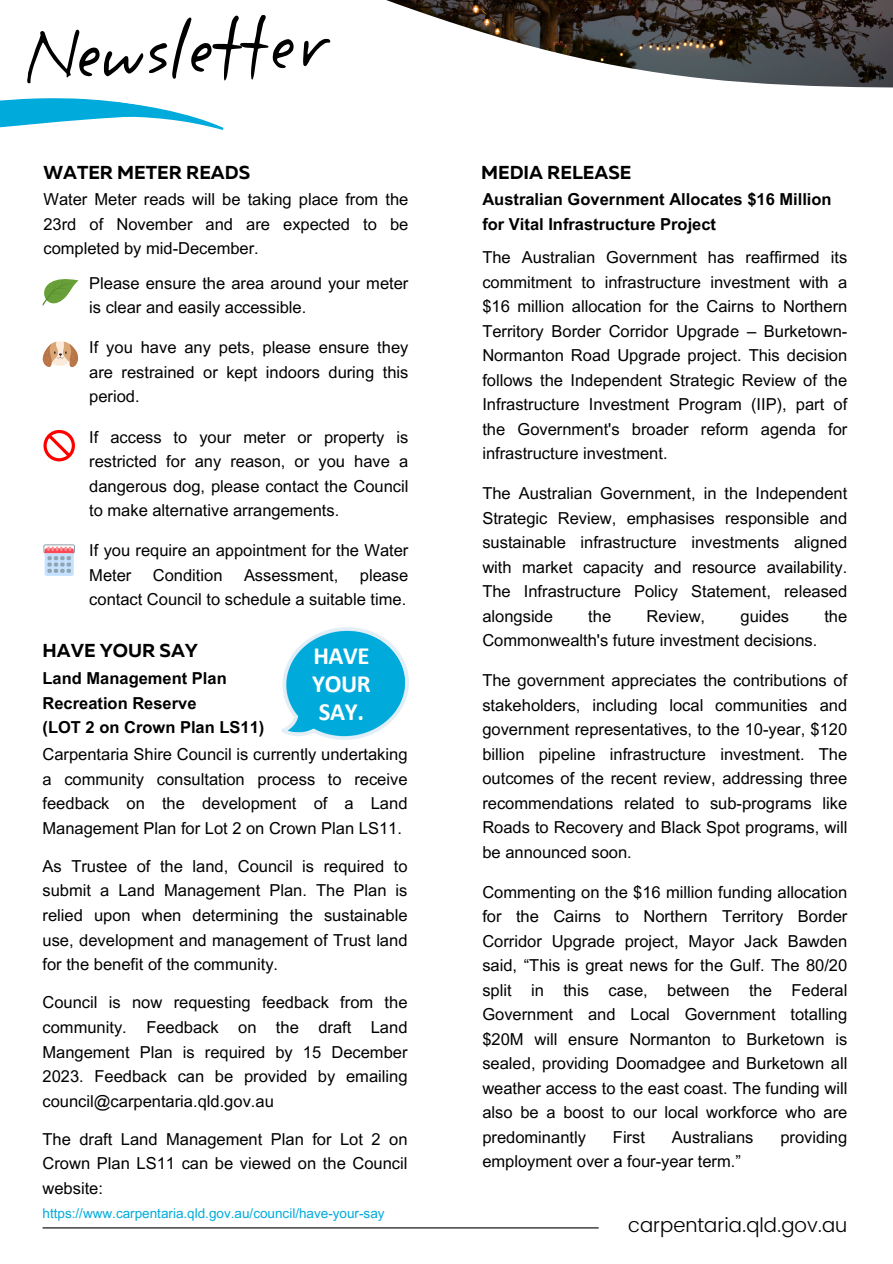
<style>
.page{position:relative;width:893px;height:1264px;background:#fff}
.page>*{position:absolute;margin:0;border:0;box-sizing:border-box;transform-origin:0 0}
.t1{font:700 24.75px "Calibri";letter-spacing:-.015em;color:#fff}
.t2{font:300 19.95px "Poppins";color:#000}
.t3{font:700 18.75px "Muller";color:#000}
.t4{font:16.5px/24.5px "Arial MT Pro";color:#000;text-align:justify}
.t5{font:700 16.5px/24.5px "Arial MT Pro";color:#000}
.t6{font:13.5px "Arial MT Pro";color:#00aadb}
</style>
<div class="page">
<svg style="left:386px;top:0;width:506px;height:88px"></svg>
<hr style="left:43px;top:1227px;width:555px;height:1px;background:#000">
<svg style="left:0;top:15px;width:331px;height:115px"></svg>
<svg style="left:43px;top:279px;width:36px;height:27px"></svg>
<svg style="left:43px;top:341px;width:36px;height:26px"></svg>
<svg style="left:43px;top:544px;width:32px;height:32px"></svg>
<svg style="left:43px;top:430px;width:32px;height:31px"></svg>
<img style="left:281px;top:627px;width:127px;height:112px">
<p class="t3" style="left:43px;top:165px;width:208px">WATER METER READS</p>
<p class="t3" style="left:481px;top:165px;width:152px">MEDIA RELEASE</p>
<p class="t4" style="left:43px;top:189px;width:366px">Water Meter reads will be taking place from the 23rd of November and are expected to be completed by mid-December.</p>
<p class="t4" style="left:89px;top:273px;width:320px">Please ensure the area around your meter is clear and easily accessible.</p>
<p class="t4" style="left:89px;top:337px;width:320px">If you have any pets, please ensure they are restrained or kept indoors during this period.</p>
<p class="t4" style="left:89px;top:427px;width:320px">If access to your meter or property is restricted for any reason, or you have a dangerous dog, please contact the Council to make alternative arrangements.</p>
<p class="t4" style="left:89px;top:540px;width:320px">If you require an appointment for the Water<br>Meter</p>
<p class="t4" style="left:153px;top:565px;width:71px">Condition</p>
<p class="t4" style="left:244px;top:565px;width:96px">Assessment,</p>
<p class="t4" style="left:89px;top:565px;width:320px;text-align:right">please<br>contact Council to schedule a suitable time.</p>
<p class="t3" style="left:43px;top:642px;width:157px">HAVE YOUR SAY</p>
<p class="t1" style="left:313px;top:645px;width:58px">HAVE</p>
<p class="t1" style="left:312px;top:673px;width:60px">YOUR</p>
<p class="t1" style="left:319px;top:701px;width:47px">SAY.</p>
<p class="t5" style="left:43px;top:668px;width:186px">Land Management Plan</p>
<p class="t5" style="left:43px;top:692px;width:155px">Recreation Reserve</p>
<p class="t5" style="left:43px;top:717px;width:223px">(LOT 2 on Crown Plan LS11)</p>
<p class="t4" style="left:43px;top:744px;width:366px">Carpentaria Shire Council is currently undertaking a community consultation process to receive feedback on the development of a Land Management Plan for Lot 2 on Crown Plan LS11.</p>
<p class="t4" style="left:43px;top:855px;width:366px">As Trustee of the land, Council is required to submit a Land Management Plan. The Plan is relied upon when determining the sustainable use, development and management of Trust land for the benefit of the community.</p>
<p class="t4" style="left:43px;top:992px;width:366px">Council is now requesting feedback from the community. Feedback on the draft Land Mangement Plan is required by 15 December 2023. Feedback can be provided by emailing council@carpentaria.qld.gov.au</p>
<p class="t4" style="left:43px;top:1128px;width:366px">The draft Land Management Plan for Lot 2 on Crown Plan LS11 can be viewed on the Council website:</p>
<p class="t6" style="left:43px;top:1208px;width:343px">https://www.carpentaria.qld.gov.au/council/have-your-say</p>
<p class="t5" style="left:482px;top:189px;width:351px">Australian Government Allocates $16 Million for Vital Infrastructure Project</p>
<p class="t4" style="left:482px;top:247px;width:366px">The Australian Government has reaffirmed its commitment to infrastructure investment with a $16 million allocation for the Cairns to Northern Territory Border Corridor Upgrade – Burketown-Normanton Road Upgrade project. This decision follows the Independent Strategic Review of the Infrastructure Investment Program (IIP), part of the Government's broader reform agenda for infrastructure investment.</p>
<p class="t4" style="left:482px;top:483px;width:366px">The Australian Government, in the Independent Strategic Review, emphasises responsible and sustainable infrastructure investments aligned with market capacity and resource availability.<br>The Infrastructure Policy Statement, released alongside</p>
<p class="t4" style="left:588px;top:606px;width:24px">the</p>
<p class="t4" style="left:646px;top:606px;width:60px">Review,</p>
<p class="t4" style="left:740px;top:606px;width:50px">guides</p>
<p class="t4" style="left:824px;top:606px;width:24px">the</p>
<p class="t4" style="left:482px;top:630px;width:336px">Commonwealth's future investment decisions.</p>
<p class="t4" style="left:482px;top:670px;width:366px">The government appreciates the contributions of stakeholders, including local communities and government representatives, to the 10-year, $120 billion pipeline infrastructure investment. The outcomes of the recent review, addressing three recommendations related to sub-programs like Roads to Recovery and Black Spot programs, will be announced soon.</p>
<p class="t4" style="left:482px;top:881px;width:366px">Commenting on the $16 million funding allocation for the Cairns to Northern Territory Border Corridor Upgrade project, Mayor Jack Bawden said, “This is great news for the Gulf. The 80/20 split in this case, between the Federal Government and Local Government totalling $20M will ensure Normanton to Burketown is sealed, providing Doomadgee and Burketown all weather access to the east coast. The funding will also be a boost to our local workforce who are predominantly</p>
<p class="t4" style="left:613px;top:1126px;width:34px">First</p>
<p class="t4" style="left:671px;top:1126px;width:83px">Australians</p>
<p class="t4" style="left:780px;top:1126px;width:68px">providing</p>
<p class="t4" style="left:482px;top:1151px;width:260px">employment over a four-year term.”</p>
<p class="t2" style="left:628px;top:1213px;width:221px">carpentaria.qld.gov.au</p>
</div>
